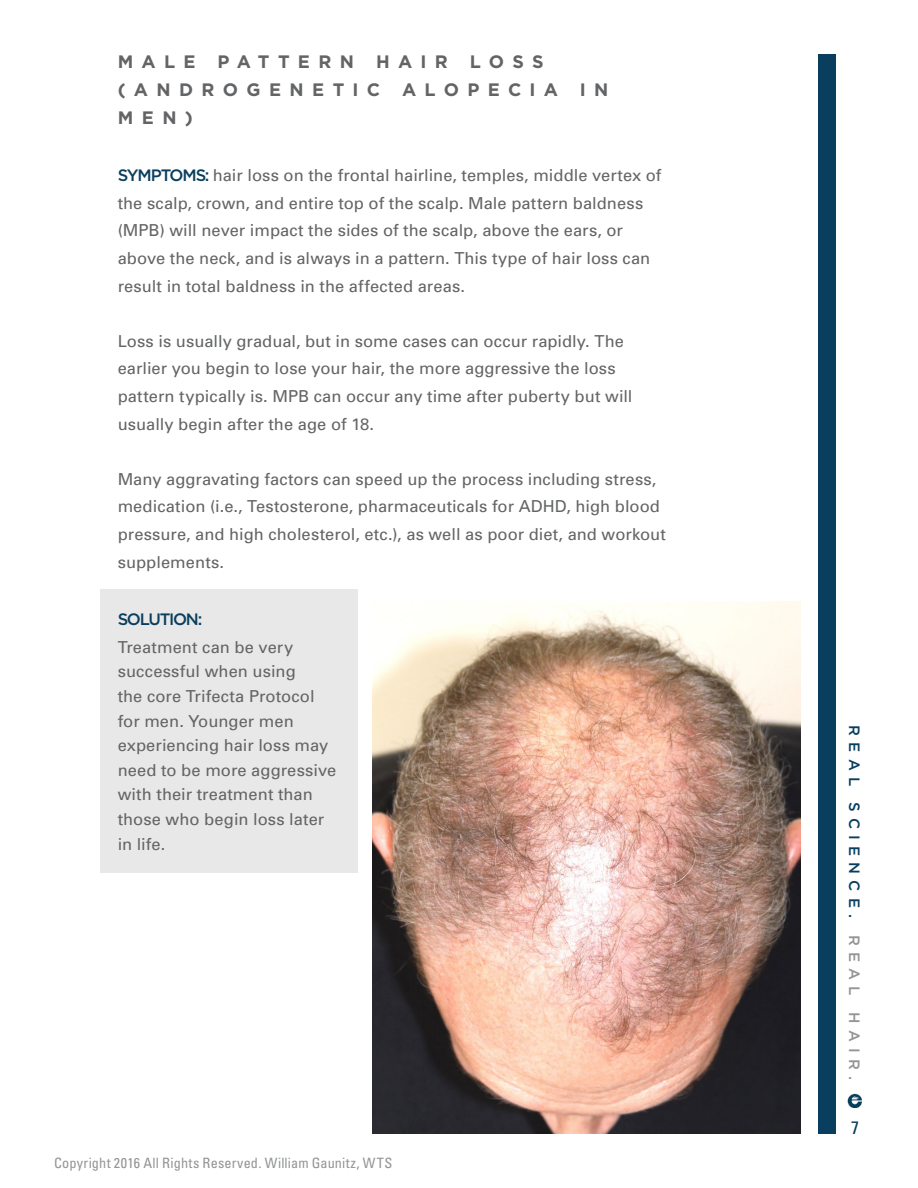
<style>
.page{position:relative;width:918px;height:1188px;background:#fff}
.page>*{position:absolute;margin:0;border:0;box-sizing:border-box;transform-origin:0 0}
.t1{font:700 18px/27.6px "Gotham";letter-spacing:.46em;color:#636466}
.t2{font:condensed 18px "Univers";color:#0a3e5e}
.t3{font:16.5px/27.6px "Univers";letter-spacing:.005em;color:#636466}
.t4{font:500 16.5px "Gotham";letter-spacing:-.075em;color:#0a3e5e}
.t5{font:500 15px "Gotham";letter-spacing:.415em;color:#0a3e5e}
.t6{font:condensed 14.25px "Univers";letter-spacing:.01em;color:#929495}
.s1{font-family:"Gotham";font-weight:500;color:#0a3e5e}
.s2{color:#929495}
</style>
<div class="page">
<div style="left:818px;top:54px;width:18px;height:1080px;background:#0a3e5e"></div>
<img style="left:848px;top:1094px;width:14px;height:14px">
<div style="left:100px;top:590px;width:257px;height:283px;background:#e9e8e8"></div>
<img style="left:372px;top:601px;width:428px;height:533px">
<p class="t1" style="left:118px;top:48px;width:492px">MALE PATTERN HAIR LOSS (ANDROGENETIC ALOPECIA IN<br>MEN)</p>
<p class="t3" style="left:118px;top:161px;width:545px"><span class="s1">SYMPTOMS:</span> hair loss on the frontal hairline, temples, middle vertex of the scalp, crown, and entire top of the scalp. Male pattern baldness (MPB) will never impact the sides of the scalp, above the ears, or above the neck, and is always in a pattern. This type of hair loss can result in total baldness in the affected areas.</p>
<p class="t3" style="left:118px;top:327px;width:516px">Loss is usually gradual, but in some cases can occur rapidly. The earlier you begin to lose your hair, the more aggressive the loss pattern typically is. MPB can occur any time after puberty but will usually begin after the age of 18.</p>
<p class="t3" style="left:118px;top:465px;width:550px">Many aggravating factors can speed up the process including stress, medication (i.e., Testosterone, pharmaceuticals for ADHD, high blood pressure, and high cholesterol, etc.), as well as poor diet, and workout supplements.</p>
<p class="t4" style="left:118px;top:609px;width:86px">SOLUTION:</p>
<p class="t3" style="left:118px;top:634px;width:220px;line-height:24.6px">Treatment can be very successful when using<br>the core Trifecta Protocol for men. Younger men experiencing hair loss may need to be more aggressive with their treatment than those who begin loss later in life.</p>
<p class="t6" style="left:54px;top:1154px;width:340px">Copyright 2016 All Rights Reserved. William Gaunitz, WTS</p>
<p class="t5" style="left:864px;top:725px;width:356px;rotate:90deg">REAL SCIENCE. <span class="s2">REAL HAIR.</span></p>
<p class="t2" style="left:851px;top:1116px;width:9px">7</p>
</div>
